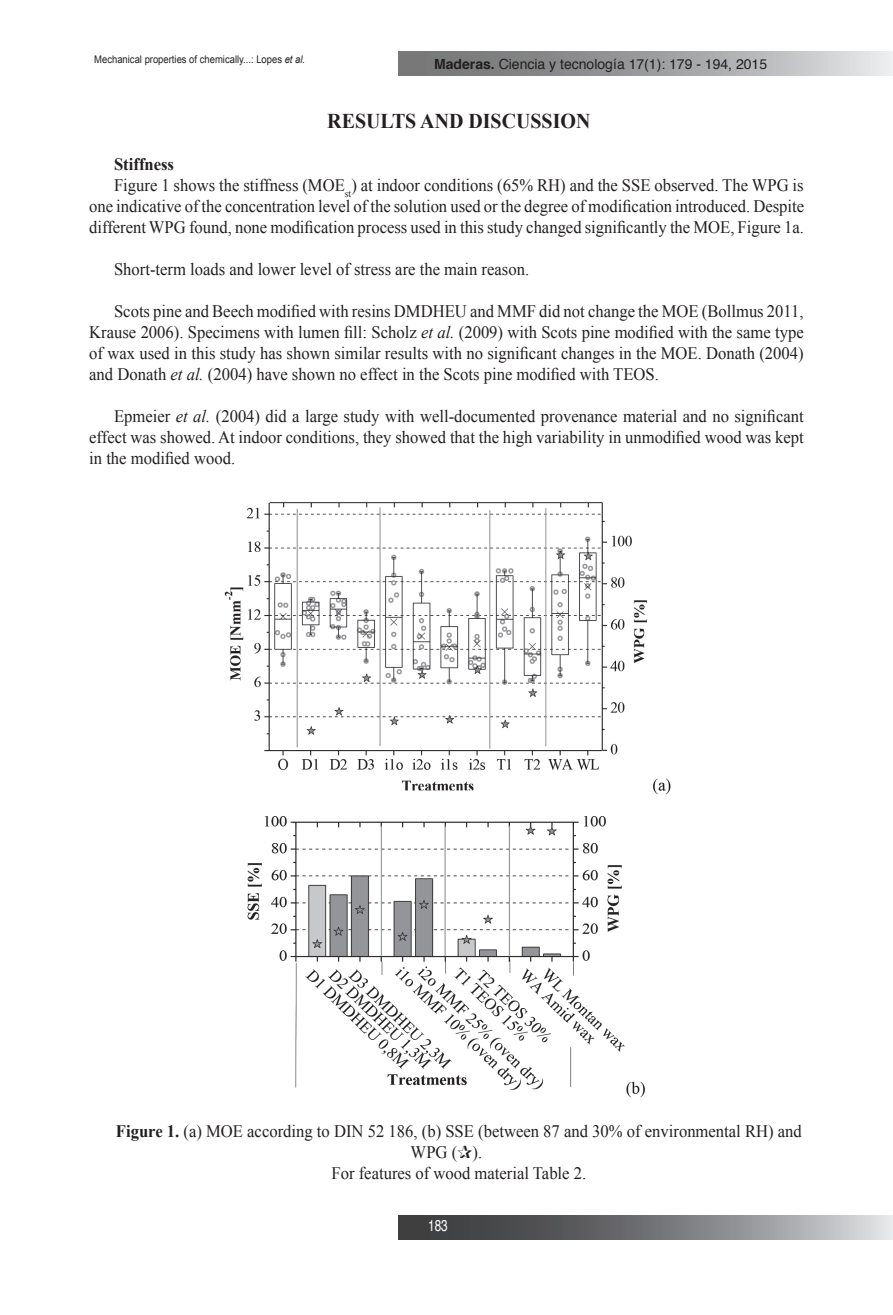
<style>
.page{position:relative;width:893px;height:1315px;background:#fff}
.page>*{position:absolute;margin:0;border:0;box-sizing:border-box;transform-origin:0 0}
.t1{font:700 21px "Times New Roman";color:#231f20;scale:.95 1}
.t2{font:17.5px/21px "Times New Roman";color:#231f20;text-align:justify;scale:.95 1}
.t3{font:700 17.5px "Times New Roman";color:#231f20;scale:.95 1}
.t4{font:15.75px "Helvetica";color:#fff;scale:.75 1}
.t5{font:14px "Helvetica";color:#231f20}
.t6{font:10.5px "Arial";color:#231f20;scale:.9 1}
.s1{font-style:italic}
.s2{font-weight:700}
</style>
<div class="page">
<svg style="left:398px;top:51px;width:495px;height:24px;background:#a2a2a4"></svg>
<svg style="left:398px;top:1215px;width:495px;height:24px;background:#7a7b7d"></svg>
<img style="left:224px;top:502px;width:447px;height:596px">
<p class="t6" style="left:94px;top:54px;width:236px">Mechanical properties of chemically...: Lopes <span class="s1">et al.</span></p>
<p class="t5" style="left:434px;top:53px;width:335px"><span class="s2">Maderas.</span> Ciencia y tecnología 17(1): 179 - 194, 2015</p>
<p class="t1" style="left:327px;top:109px;width:278px">RESULTS AND DISCUSSION</p>
<p class="t3" style="left:114px;top:154px;width:65px">Stiffness</p>
<p class="t2" style="left:114px;top:175px;width:727px">Figure 1 shows the stiffness (MOE<sub>st</sub>) at indoor conditions (65% RH) and the SSE observed. The WPG is</p>
<p class="t2" style="left:89px;top:196px;width:754px">one indicative of the concentration level of the solution used or the degree of modification introduced. Despite</p>
<p class="t2" style="left:89px;top:217px;width:754px">different WPG found, none modification process used in this study changed significantly the MOE, Figure 1a.</p>
<p class="t2" style="left:114px;top:259px;width:438px">Short-term loads and lower level of stress are the main reason.</p>
<p class="t2" style="left:89px;top:301px;width:754px;text-indent:25px">Scots pine and Beech modified with resins DMDHEU and MMF did not change the MOE (Bollmus 2011, Krause 2006). Specimens with lumen fill: Scholz <span class="s1">et al.</span> (2009) with Scots pine modified with the same type of wax used in this study has shown similar results with no significant changes in the MOE. Donath (2004) and Donath <span class="s1">et al.</span> (2004) have shown no effect in the Scots pine modified with TEOS.</p>
<p class="t2" style="left:89px;top:406px;width:754px;text-indent:25px">Epmeier <span class="s1">et al.</span> (2004) did a large study with well-documented provenance material and no significant effect was showed. At indoor conditions, they showed that the high variability in unmodified wood was kept in the modified wood.</p>
<p class="t2" style="left:116px;top:1120px;width:723px"><span class="s2">Figure 1.</span> (a) MOE according to DIN 52 186, (b) SSE (between 87 and 30% of environmental RH) and</p>
<p class="t2" style="left:411px;top:1141px;width:77px">WPG ( ).</p>
<p class="t2" style="left:331px;top:1162px;width:270px">For features of wood material Table 2.</p>
<p class="t4" style="left:428px;top:1213px;width:28px">183</p>
</div>
